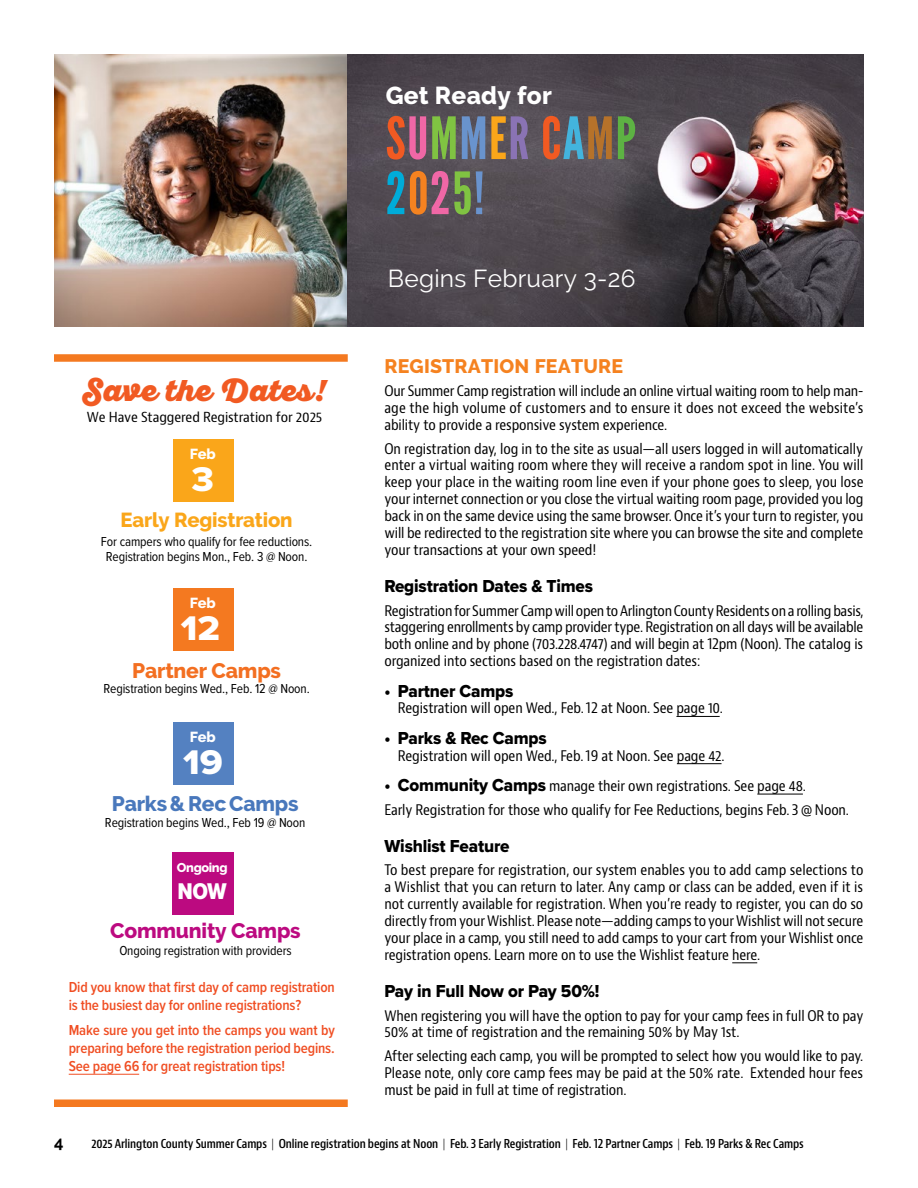
<style>
.page{position:relative;width:918px;height:1188px;background:#fff}
.page>*{position:absolute;margin:0;border:0;box-sizing:border-box;transform-origin:0 0}
._01_Camp_Name_Big{font:58.2px/55.1px "League Gothic";letter-spacing:.025em;color:#f15a22}
.t1{font:35.4px "Proxima Nova Extrabld";color:#fff;scale:1.05 1}
._10-Callout{font:900 30px "Sant Elia Script";letter-spacing:.025em;color:#f15a22}
._01_Camp_Name_Big-2{font:24.45px "Raleway";letter-spacing:.01em;color:#fff}
._01_Camp_Name_Big-3{font:800 24.45px "Raleway";letter-spacing:.01em;color:#fff}
.t2{font:23.55px "Proxima Nova Cond Extrabld";color:#fff;scale:1.05 1}
.t3{font:800 21px "Raleway";letter-spacing:-.01em;color:#bc0a80}
.t4{font:800 21px "Raleway";letter-spacing:-.01em;color:#4978bc}
.t5{font:800 21px "Raleway";letter-spacing:-.01em;color:#f36f21}
.t6{font:800 20.25px "Raleway";letter-spacing:-.01em;color:#faa61a}
.SC25_Frontmatter_heads{font:800 19.5px "Raleway";letter-spacing:.01em;color:#f58220}
.SC25_Frontmatter_subheads{font:18px "Proxima Nova Extrabld";letter-spacing:-.01em;color:#000;scale:.95 1}
.t7{font:700 16.5px "Raleway";color:#000}
.t8{font:600 15px/18px "Proxima Nova Cond";letter-spacing:-.01em;color:#f04e23}
.t9{font:800 14.55px "Raleway";letter-spacing:-.005em;color:#fff}
.SC25_Frontmatter_body{font:condensed 14.25px/16.8px "Bernino Sans";letter-spacing:-.01em;color:#000;text-align:justify;scale:.95 1}
.SC25_Frontmatter_subheads-2{font:condensed 14.25px "Bernino Sans";letter-spacing:-.01em;color:#000;scale:.95 1}
.t10{font:13.5px/15px "Proxima Nova Cond";letter-spacing:-.01em;color:#000;text-align:center}
._10-Callout-2{font:condensed 13.5px "Bernino Sans";letter-spacing:-.01em;color:#000}
.t11{font:800 12.75px "Raleway";letter-spacing:-.03em;color:#fff}
.t12{font:600 condensed 12px "Bernino Sans";letter-spacing:-.01em;color:#000}
.s1{color:#f067a6}
.s2{color:#80c342}
.s3{color:#6993cd}
.s4{color:#faa61a}
.s5{color:#8a73b4}
.s6{color:#43b4dd}
.s7{color:#b6722a}
.s8{color:#5db243}
.s9{color:#00acd9}
.s10{color:#f58220}
.s11{font-family:"Proxima Nova Extrabld";font-stretch:normal;font-size:18px}
.s12{font-weight:300}
</style>
<div class="page">
<div style="left:173px;top:852px;width:61px;height:62px;background:#bc0a80"></div>
<div style="left:173px;top:722px;width:60px;height:63px;background:#5481c1"></div>
<div style="left:173px;top:589px;width:60px;height:62px;background:#f47920"></div>
<div style="left:173px;top:440px;width:60px;height:62px;background:#faa61a"></div>
<img style="left:54px;top:54px;width:294px;height:272px">
<div style="left:54px;top:354px;width:294px;height:8px;background:#f47920"></div>
<div style="left:54px;top:1100px;width:294px;height:7px;background:#f47920"></div>
<hr style="left:69px;top:1074px;width:70px;height:1px;background:#f04e23">
<img style="left:348px;top:54px;width:516px;height:272px">
<hr style="left:676px;top:716px;width:44px;height:1px;background:#000">
<hr style="left:677px;top:763px;width:45px;height:1px;background:#000">
<hr style="left:757px;top:794px;width:46px;height:1px;background:#000">
<svg style="left:732px;top:963px;width:25px;height:1px"></svg>
<p class="_01_Camp_Name_Big-3" style="left:386px;top:82px;width:168px">Get Ready for</p>
<p class="_01_Camp_Name_Big" style="left:386px;top:111px;width:252px">S<span class="s1">U</span><span class="s2">M</span><span class="s3">M</span><span class="s4">E</span><span class="s5">R</span> C<span class="s6">A</span><span class="s7">M</span><span class="s8">P<br></span><span class="s9">2</span><span class="s10">0</span><span class="s1">2</span><span class="s2">5</span><span class="s3">!</span></p>
<p class="_10-Callout" style="left:83px;top:373px;width:244px">Save the Dates!</p>
<p class="_10-Callout-2" style="left:87px;top:409px;width:237px">We Have Staggered Registration for 2025</p>
<p class="t9" style="left:190px;top:445px;width:28px">Feb</p>
<p class="t1" style="left:192px;top:453px;width:23px">3</p>
<p class="t6" style="left:121px;top:508px;width:174px">Early Registration</p>
<p class="t10" style="left:101px;top:534px;width:213px">For campers who qualify for fee reductions.<br>Registration begins Mon., Feb. 3 @ Noon.</p>
<p class="t9" style="left:190px;top:594px;width:28px">Feb</p>
<p class="t1" style="left:181px;top:602px;width:39px">12</p>
<p class="t5" style="left:132px;top:658px;width:150px">Partner Camps</p>
<p class="t10" style="left:103px;top:681px;width:208px">Registration begins Wed., Feb. 12 @ Noon.</p>
<p class="t9" style="left:190px;top:728px;width:28px">Feb</p>
<p class="t1" style="left:183px;top:736px;width:39px">19</p>
<p class="t4" style="left:112px;top:792px;width:188px">Parks &amp; Rec Camps</p>
<p class="t10" style="left:105px;top:814px;width:202px">Registration begins Wed., Feb 19 @ Noon</p>
<p class="t11" style="left:177px;top:861px;width:52px">Ongoing</p>
<p class="t2" style="left:178px;top:874px;width:48px">NOW</p>
<p class="t3" style="left:110px;top:919px;width:192px">Community Camps</p>
<p class="t10" style="left:119px;top:943px;width:174px">Ongoing registration with providers</p>
<p class="t8" style="left:69px;top:978px;width:268px">Did you know that first day of camp registration is the busiest day for online registrations?</p>
<p class="t8" style="left:69px;top:1021px;width:268px;text-align:justify">Make sure you get into the camps you want by preparing before the registration period begins.<br>See page 66 for great registration tips!</p>
<p class="_01_Camp_Name_Big-2" style="left:388px;top:265px;width:249px">Begins February 3-26</p>
<p class="SC25_Frontmatter_heads" style="left:384px;top:355px;width:240px">REGISTRATION FEATURE</p>
<p class="SC25_Frontmatter_body" style="left:384px;top:383px;width:506px">Our Summer Camp registration will include an online virtual waiting room to help man&shy;age the high volume of customers and to ensure it does not exceed the website’s ability to provide a responsive system experience.</p>
<p class="SC25_Frontmatter_body" style="left:384px;top:440px;width:506px">On registration day, log in to the site as usual—all users logged in will automatically enter a virtual waiting room where they will receive a random spot in line. You will keep your place in the waiting room line even if your phone goes to sleep, you lose your internet connection or you close the virtual waiting room page, provided you log back in on the same device using the same browser. Once it’s your turn to register, you will be redirected to the registration site where you can browse the site and complete your transactions at your own speed!</p>
<p class="SC25_Frontmatter_subheads" style="left:384px;top:573px;width:221px">Registration Dates &amp; Times</p>
<p class="SC25_Frontmatter_body" style="left:384px;top:602px;width:506px">Registration for Summer Camp will open to Arlington County Residents on a rolling basis, staggering enrollments by camp provider type. Registration on all days will be available both online and by phone (703.228.4747) and will begin at 12pm (Noon). The catalog is organized into sections based on the registration dates:</p>
<p class="SC25_Frontmatter_subheads" style="left:384px;top:677px;width:137px">• Partner Camps</p>
<p class="SC25_Frontmatter_subheads-2" style="left:398px;top:699px;width:343px">Registration will open Wed., Feb. 12 at Noon. See page 10.</p>
<p class="SC25_Frontmatter_subheads" style="left:384px;top:724px;width:172px">• Parks &amp; Rec Camps</p>
<p class="SC25_Frontmatter_subheads-2" style="left:398px;top:747px;width:345px">Registration will open Wed., Feb. 19 at Noon. See page 42.</p>
<p class="SC25_Frontmatter_subheads-2" style="left:384px;top:777px;width:445px"><span class="s11">• Community Camps</span> manage their own registrations. See page 48.</p>
<p class="SC25_Frontmatter_body" style="left:384px;top:801px;width:490px">Early Registration for those who qualify for Fee Reductions, begins Feb. 3 @ Noon.</p>
<p class="SC25_Frontmatter_subheads" style="left:384px;top:832px;width:133px">Wishlist Feature</p>
<p class="SC25_Frontmatter_body" style="left:384px;top:862px;width:506px">To best prepare for registration, our system enables you to add camp selections to a Wishlist that you can return to later. Any camp or class can be added, even if it is not currently available for registration. When you’re ready to register, you can do so directly from your Wishlist. Please note—adding camps to your Wishlist will not secure your place in a camp, you still need to add camps to your cart from your Wishlist once registration opens. Learn more on to use the Wishlist feature here.</p>
<p class="SC25_Frontmatter_subheads" style="left:384px;top:978px;width:228px">Pay in Full Now or Pay 50%!</p>
<p class="SC25_Frontmatter_body" style="left:384px;top:1007px;width:506px">When registering you will have the option to pay for your camp fees in full OR to pay<br>50% at time of registration and the remaining 50% by May 1st.</p>
<p class="SC25_Frontmatter_body" style="left:384px;top:1048px;width:506px">After selecting each camp, you will be prompted to select how you would like to pay.<br>Please note, only core camp fees may be paid at the 50% rate. Extended hour fees must be paid in full at time of registration.</p>
<p class="t7" style="left:54px;top:1132px;width:11px">4</p>
<p class="t12" style="left:92px;top:1136px;width:714px">2025 Arlington County Summer Camps <span class="s12">|</span> Online registration begins at Noon <span class="s12">|</span> Feb. 3 Early Registration <span class="s12">|</span> Feb. 12 Partner Camps <span class="s12">|</span> Feb. 19 Parks &amp; Rec Camps</p>
</div>
